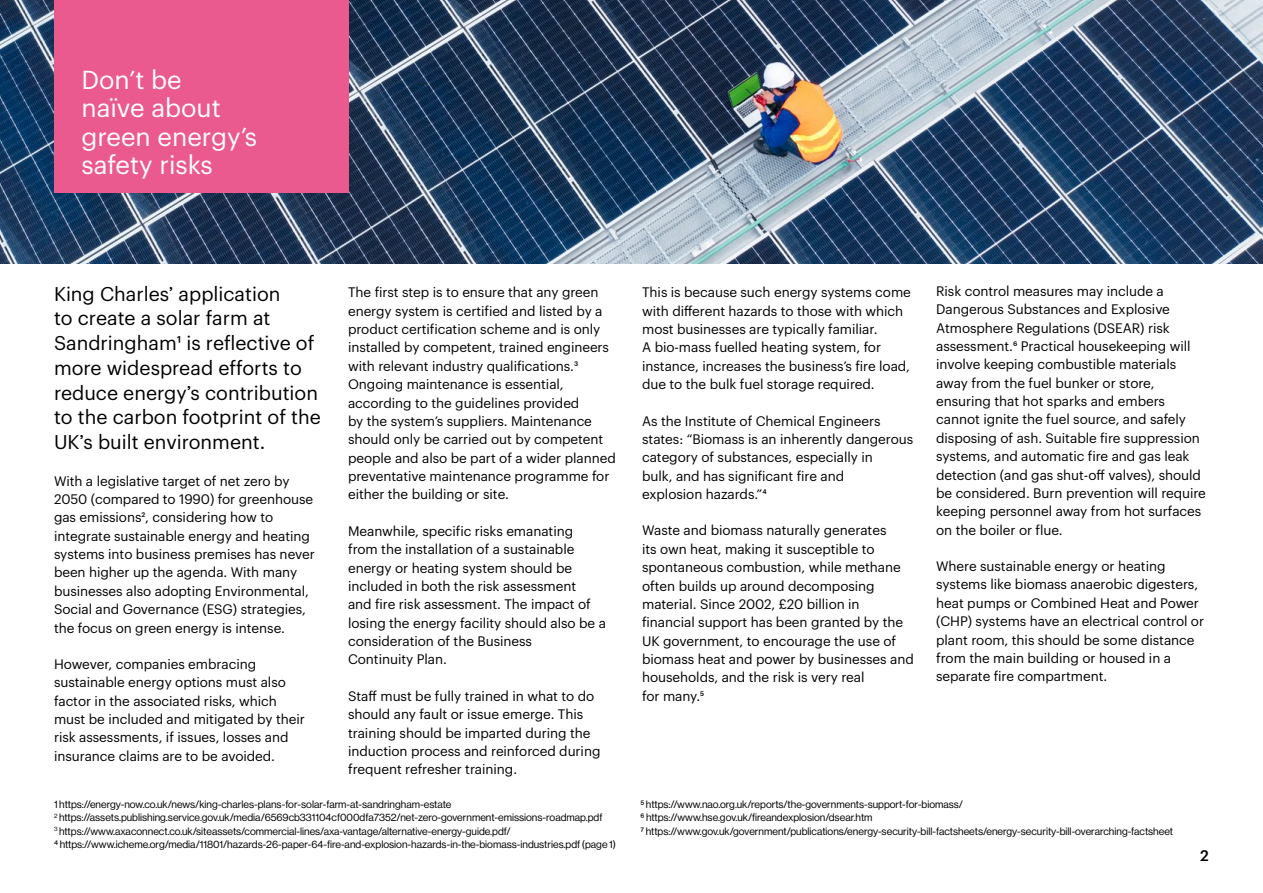
<style>
.page{position:relative;width:1263px;height:893px;background:#fff}
.page>*{position:absolute;margin:0;border:0;box-sizing:border-box;transform-origin:0 0}
.Subtitle__NHG_17_19{font:25.5px/28.5px "Graphik";color:#fff}
.Intro_13_16_5{font:19.5px/24.8px "Graphik";color:#000}
.Subtitle__NHG_17_19-2{font:500 15px "Graphik";color:#000}
.Body_text_black{font:13.5px/18.3px "Graphik";letter-spacing:-.005em;color:#000}
.FootNote{font:10.5px "N Haas Grotesk DS Pro 55 Rg";color:#000}
</style>
<div class="page">
<img style="left:0;top:0;width:1263px;height:264px">
<div style="left:54px;top:0;width:294px;height:192px;background:#eb5a8e"></div>
<p class="Subtitle__NHG_17_19" style="left:81px;top:63px;width:177px">Don’t be<br>naïve about green energy’s safety risks</p>
<p class="Intro_13_16_5" style="left:54px;top:280px;width:268px">King Charles’ application<br>to create a solar farm at<br>Sandringham1 is reflective of more widespread efforts to reduce energy’s contribution to the carbon footprint of the<br>UK’s built environment.</p>
<p class="Body_text_black" style="left:54px;top:470px;width:262px">With a legislative target of net zero by 2050 (compared to 1990) for greenhouse gas emissions2, considering how to integrate sustainable energy and heating systems into business premises has never been higher up the agenda. With many businesses also adopting Environmental, Social and Governance (ESG) strategies, the focus on green energy is intense.</p>
<p class="Body_text_black" style="left:54px;top:654px;width:252px">However, companies embracing sustainable energy options must also factor in the associated risks, which must be included and mitigated by their risk assessments, if issues, losses and insurance claims are to be avoided.</p>
<p class="Body_text_black" style="left:348px;top:282px;width:269px">The first step is to ensure that any green energy system is certified and listed by a product certification scheme and is only installed by competent, trained engineers with relevant industry qualifications.3<br>Ongoing maintenance is essential, according to the guidelines provided<br>by the system’s suppliers. Maintenance should only be carried out by competent people and also be part of a wider planned preventative maintenance programme for either the building or site.</p>
<p class="Body_text_black" style="left:348px;top:521px;width:259px">Meanwhile, specific risks emanating from the installation of a sustainable energy or heating system should be included in both the risk assessment<br>and fire risk assessment. The impact of losing the energy facility should also be a consideration of the Business<br>Continuity Plan.</p>
<p class="Body_text_black" style="left:348px;top:686px;width:254px">Staff must be fully trained in what to do should any fault or issue emerge. This training should be imparted during the induction process and reinforced during frequent refresher training.</p>
<p class="FootNote" style="left:54px;top:798px;width:399px">1 https://energy-now.co.uk/news/king-charles-plans-for-solar-farm-at-sandringham-estate</p>
<p class="FootNote" style="left:54px;top:811px;width:550px"><sup>2</sup> https://assets.publishing.service.gov.uk/media/6569cb331104cf000dfa7352/net-zero-government-emissions-roadmap.pdf</p>
<p class="FootNote" style="left:54px;top:825px;width:458px"><sup>3</sup> https://www.axaconnect.co.uk/siteassets/commercial-lines/axa-vantage/alternative-energy-guide.pdf/</p>
<p class="FootNote" style="left:54px;top:838px;width:564px">4 https://www.icheme.org/media/11801/hazards-26-paper-64-fire-and-explosion-hazards-in-the-biomass-industries.pdf (page 1)</p>
<p class="Body_text_black" style="left:642px;top:282px;width:270px">This is because such energy systems come with different hazards to those with which most businesses are typically familiar.<br>A bio-mass fuelled heating system, for instance, increases the business’s fire load, due to the bulk fuel storage required.</p>
<p class="Body_text_black" style="left:642px;top:410px;width:273px">As the Institute of Chemical Engineers states: “Biomass is an inherently dangerous category of substances, especially in<br>bulk, and has significant fire and<br>explosion hazards.”4</p>
<p class="Body_text_black" style="left:642px;top:520px;width:273px">Waste and biomass naturally generates<br>its own heat, making it susceptible to spontaneous combustion, while methane often builds up around decomposing material. Since 2002, £20 billion in financial support has been granted by the UK government, to encourage the use of biomass heat and power by businesses and households, and the risk is very real<br>for many.5</p>
<p class="Body_text_black" style="left:936px;top:281px;width:271px">Risk control measures may include a Dangerous Substances and Explosive Atmosphere Regulations (DSEAR) risk assessment.6 Practical housekeeping will involve keeping combustible materials away from the fuel bunker or store, ensuring that hot sparks and embers cannot ignite the fuel source, and safely disposing of ash. Suitable fire suppression systems, and automatic fire and gas leak detection (and gas shut-off valves), should be considered. Burn prevention will require keeping personnel away from hot surfaces on the boiler or flue.</p>
<p class="Body_text_black" style="left:936px;top:556px;width:269px">Where sustainable energy or heating systems like biomass anaerobic digesters, heat pumps or Combined Heat and Power (CHP) systems have an electrical control or plant room, this should be some distance from the main building or housed in a separate fire compartment.</p>
<p class="FootNote" style="left:640px;top:798px;width:324px">5 https://www.nao.org.uk/reports/the-governments-support-for-biomass/</p>
<p class="FootNote" style="left:640px;top:811px;width:234px">6 https://www.hse.gov.uk/fireandexplosion/dsear.htm</p>
<p class="FootNote" style="left:640px;top:825px;width:534px">7 https://www.gov.uk/government/publications/energy-security-bill-factsheets/energy-security-bill-overarching-factsheet</p>
<p class="Subtitle__NHG_17_19-2" style="left:1200px;top:844px;width:10px">2</p>
</div>
